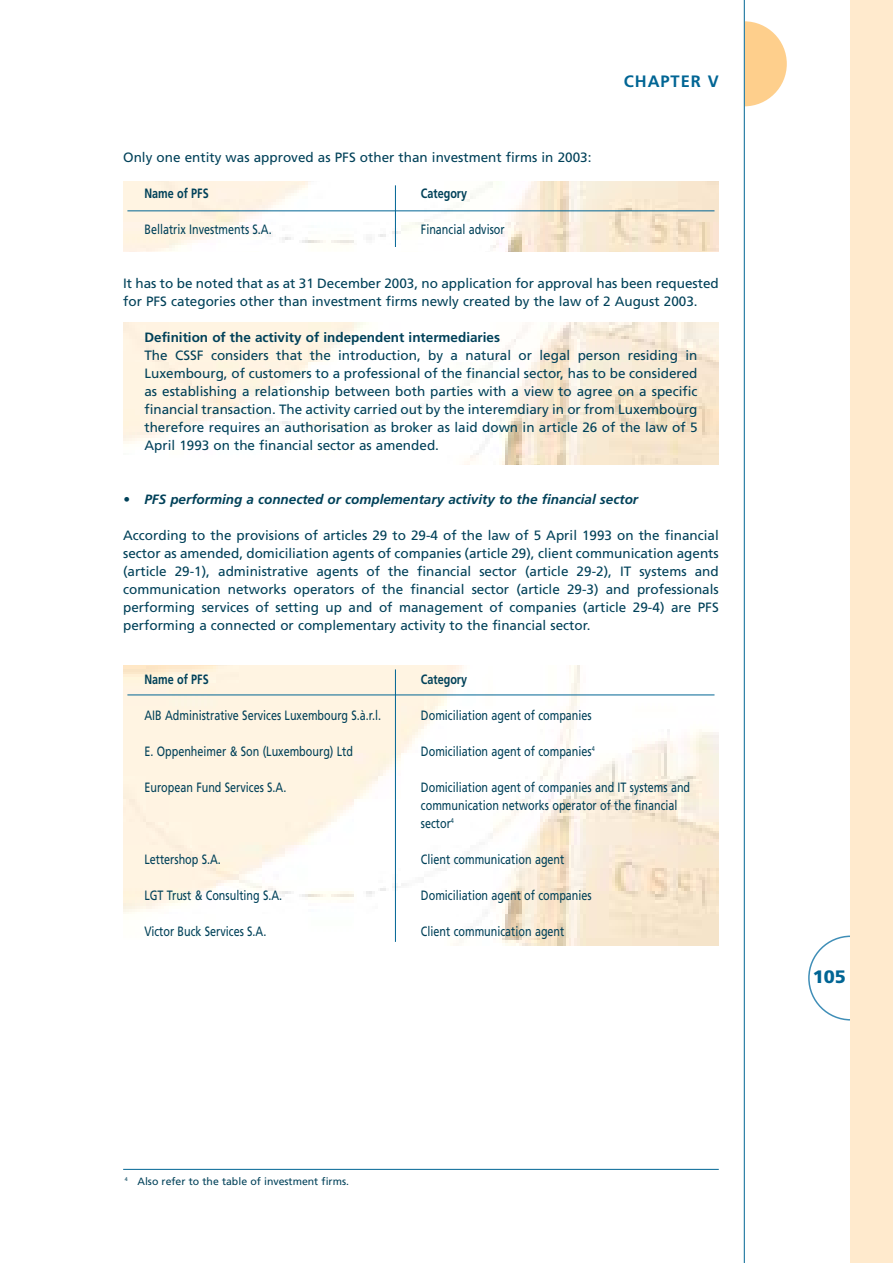
<style>
.page{position:relative;width:893px;height:1263px;background:#fff}
.page>*{position:absolute;margin:0;border:0;box-sizing:border-box;transform-origin:0 0}
.t1{font:900 18px "Frutiger";color:#006594}
.t2{font:700 16.5px "Frutiger";letter-spacing:.055em;color:#006594}
.t3{font:13.5px/18px "Frutiger";color:#004159;text-align:justify}
.t4{font:13.5px/18px "Frutiger";color:#004159;scale:.8 1}
.t5{font:italic 700 13.5px "Frutiger";color:#004159}
.t6{font:700 13.5px "Frutiger";color:#004159}
.t7{font:700 13.5px "Frutiger";color:#004159;scale:.8 1}
.t8{font:10.5px "Frutiger";color:#004159}
</style>
<div class="page">
<img style="left:123px;top:665px;width:595px;height:281px">
<hr style="left:127px;top:695px;width:587px;height:1px;background:#006594">
<hr style="left:395px;top:669px;width:1px;height:273px;background:#006594">
<img style="left:123px;top:322px;width:595px;height:143px">
<img style="left:123px;top:181px;width:595px;height:70px">
<hr style="left:127px;top:210px;width:587px;height:1px;background:#006594">
<hr style="left:395px;top:185px;width:1px;height:62px;background:#006594">
<svg style="left:808px;top:936px;width:42px;height:85px"></svg>
<div style="left:850px;top:0;width:42px;height:1263px;background:#ffeacd"></div>
<div style="left:701px;top:21px;width:85px;height:85px;background:#fecf8c;border-radius:50%"></div>
<div style="left:693px;top:0;width:51px;height:111px;background:#fff"></div>
<hr style="left:744px;top:0;width:1px;height:1263px;background:#006594">
<hr style="left:123px;top:1169px;width:595px;height:1px;background:#006594">
<p class="t3" style="left:123px;top:149px;width:470px">Only one entity was approved as PFS other than investment firms in 2003:</p>
<p class="t7" style="left:144px;top:188px;width:82px">Name of PFS</p>
<p class="t7" style="left:421px;top:188px;width:59px">Category</p>
<p class="t4" style="left:144px;top:221px;width:161px">Bellatrix Investments S.A.</p>
<p class="t4" style="left:421px;top:221px;width:106px">Financial advisor</p>
<p class="t2" style="left:623px;top:75px;width:96px">CHAPTER V</p>
<p class="t3" style="left:123px;top:275px;width:597px">It has to be noted that as at 31 December 2003, no application for approval has been requested for PFS categories other than investment firms newly created by the law of 2 August 2003.</p>
<p class="t6" style="left:144px;top:332px;width:357px">Definition of the activity of independent intermediaries</p>
<p class="t3" style="left:144px;top:347px;width:554px">The CSSF considers that the introduction, by a natural or legal person residing in Luxembourg, of customers to a professional of the financial sector, has to be considered as establishing a relationship between both parties with a view to agree on a specific financial transaction. The activity carried out by the interemdiary in or from Luxembourg therefore requires an authorisation as broker as laid down in article 26 of the law of 5<br>April 1993 on the financial sector as amended.</p>
<p class="t5" style="left:123px;top:494px;width:516px">• PFS performing a connected or complementary activity to the financial sector</p>
<p class="t3" style="left:123px;top:527px;width:597px">According to the provisions of articles 29 to 29-4 of the law of 5 April 1993 on the financial sector as amended, domiciliation agents of companies (article 29), client communication agents (article 29-1), administrative agents of the financial sector (article 29-2), IT systems and communication networks operators of the financial sector (article 29-3) and professionals performing services of setting up and of management of companies (article 29-4) are PFS performing a connected or complementary activity to the financial sector.</p>
<p class="t7" style="left:144px;top:674px;width:82px">Name of PFS</p>
<p class="t7" style="left:421px;top:674px;width:59px">Category</p>
<p class="t4" style="left:144px;top:707px;width:297px">AIB Administrative Services Luxembourg S.à.r.l.</p>
<p class="t4" style="left:421px;top:707px;width:215px">Domiciliation agent of companies</p>
<p class="t4" style="left:144px;top:743px;width:262px">E. Oppenheimer &amp; Son (Luxembourg) Ltd</p>
<p class="t4" style="left:421px;top:743px;width:219px">Domiciliation agent of companies<sup>4</sup></p>
<p class="t4" style="left:144px;top:779px;width:179px">European Fund Services S.A.</p>
<p class="t4" style="left:421px;top:779px;width:338px">Domiciliation agent of companies and IT systems and communication networks operator of the financial sector<sup>4</sup></p>
<p class="t4" style="left:144px;top:851px;width:97px">Lettershop S.A.</p>
<p class="t4" style="left:421px;top:851px;width:181px">Client communication agent</p>
<p class="t4" style="left:144px;top:887px;width:174px">LGT Trust &amp; Consulting S.A.</p>
<p class="t4" style="left:421px;top:887px;width:215px">Domiciliation agent of companies</p>
<p class="t4" style="left:144px;top:923px;width:154px">Victor Buck Services S.A.</p>
<p class="t4" style="left:421px;top:923px;width:181px">Client communication agent</p>
<p class="t8" style="left:125px;top:1177px;width:226px"><sup>4</sup> Also refer to the table of investment firms.</p>
<h1 class="t1" style="left:812px;top:969px;width:35px">105</h1>
</div>
